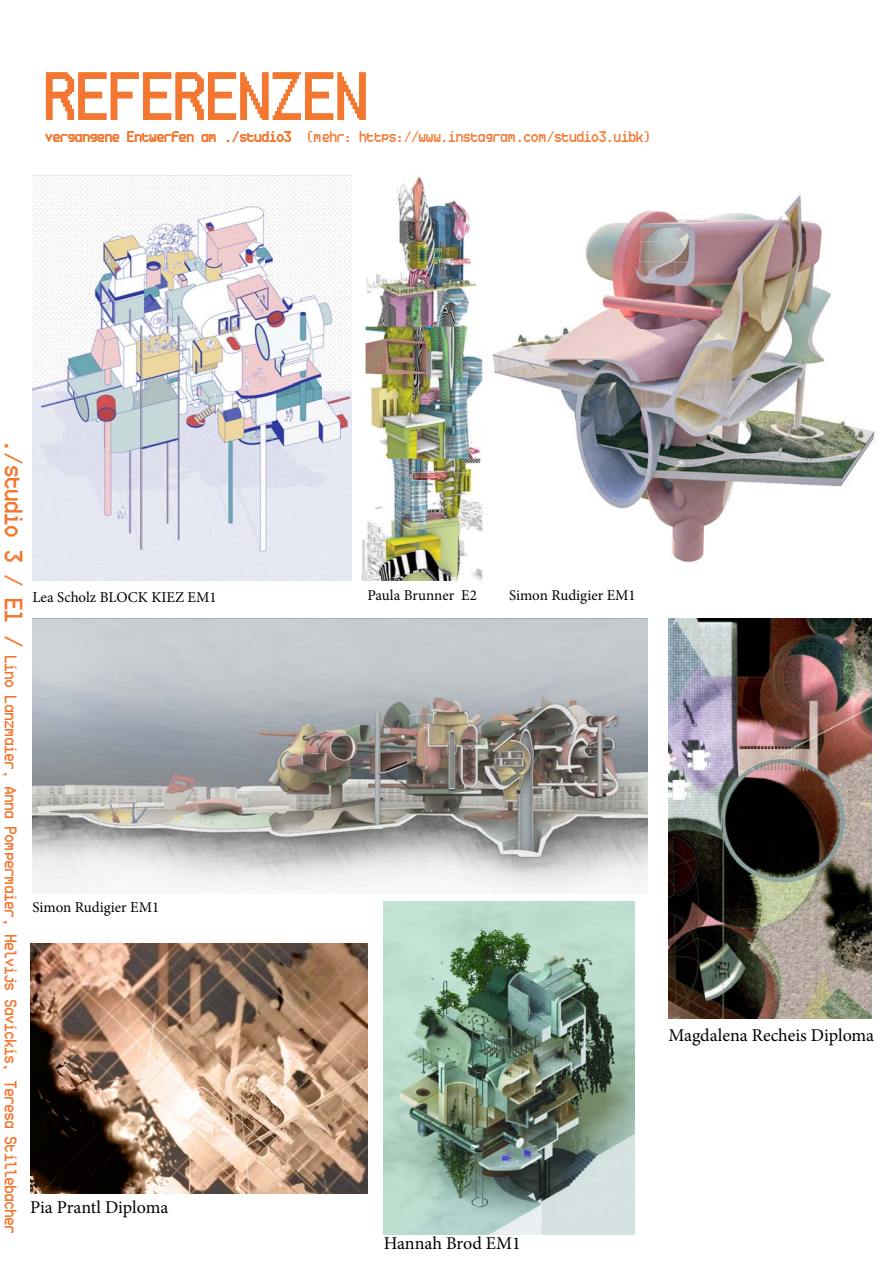
<style>
.page{position:relative;width:893px;height:1262px;background:#fff}
.page>*{position:absolute;margin:0;border:0;box-sizing:border-box;transform-origin:0 0}
.t1{font:72px "Ticketing";color:#f37730}
.t2{font:18px "Ticketing";color:#f37730}
.t3{font:18px "Minion Pro";letter-spacing:-.005em;color:#000}
.t4{font:16.5px "Ticketing";color:#f37730}
.t5{font:15px "Minion Pro";color:#000}
.s1{font-size:27px}
</style>
<div class="page">
<img style="left:362px;top:175px;width:122px;height:405px">
<img style="left:32px;top:175px;width:319px;height:405px">
<img style="left:32px;top:618px;width:616px;height:274px">
<img style="left:492px;top:195px;width:383px;height:367px">
<img style="left:384px;top:901px;width:250px;height:333px">
<img style="left:668px;top:618px;width:204px;height:400px">
<img style="left:30px;top:943px;width:337px;height:250px">
<h1 class="t1" style="left:46px;top:59px;width:326px">REFERENZEN</h1>
<p class="t4" style="left:46px;top:128px;width:607px">vergangene Entwerfen am ./studio3 (mehr: https://www.instagram.com/studio3.uibk)</p>
<p class="t2" style="left:20px;top:441px;width:794px;rotate:90deg"><span class="s1">./studio 3 / E1 /</span> Lino Lanzmaier, Anna Pompermaier, Helvijs Savickis, Teresa Stillebacher</p>
<p class="t5" style="left:32px;top:587px;width:186px">Lea Scholz BLOCK KIEZ EM1</p>
<p class="t5" style="left:367px;top:585px;width:111px">Paula Brunner E2</p>
<p class="t5" style="left:509px;top:585px;width:128px">Simon Rudigier EM1</p>
<p class="t5" style="left:32px;top:897px;width:128px">Simon Rudigier EM1</p>
<p class="t3" style="left:30px;top:1195px;width:140px">Pia Prantl Diploma</p>
<p class="t3" style="left:384px;top:1231px;width:139px">Hannah Brod EM1</p>
<p class="t3" style="left:668px;top:1022px;width:207px">Magdalena Recheis Diploma</p>
</div>
